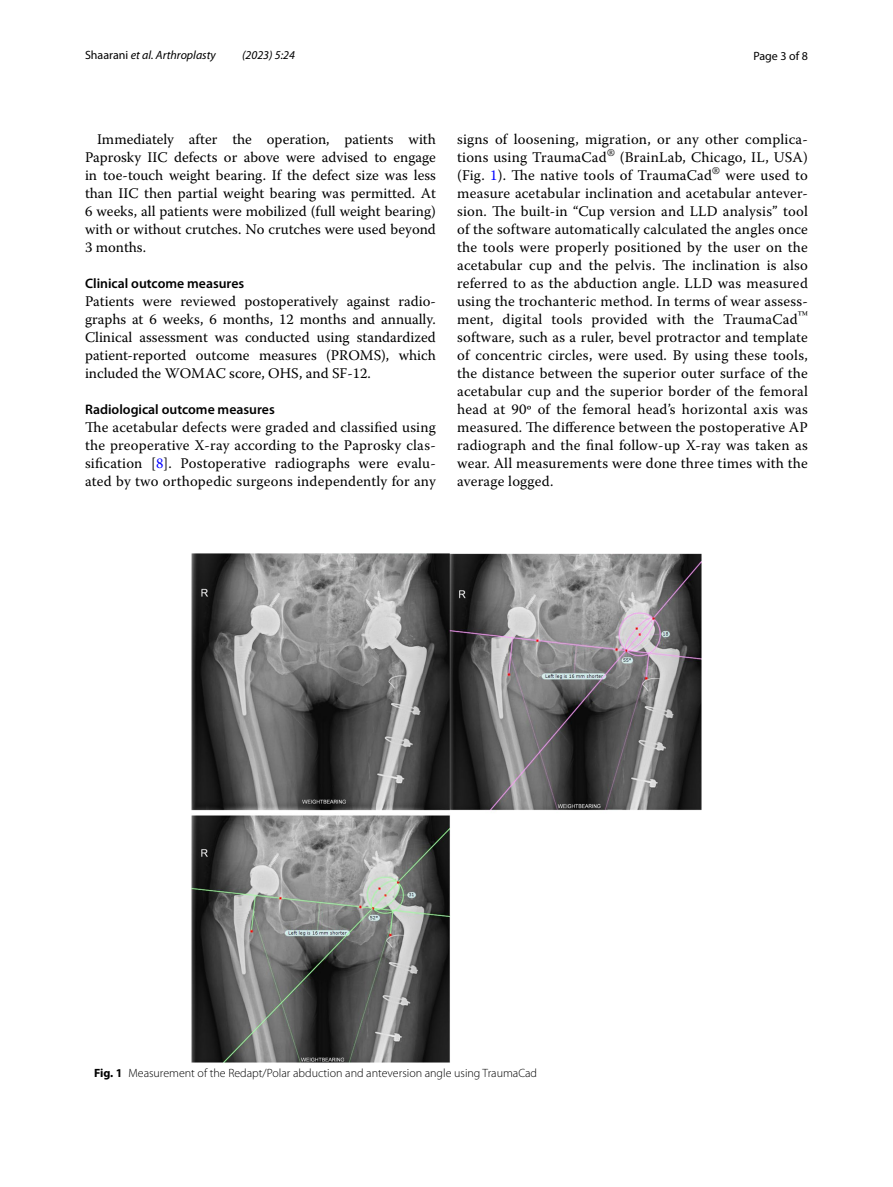
<style>
.page{position:relative;width:893px;height:1187px;background:#fff}
.page>*{position:absolute;margin:0;border:0;box-sizing:border-box;transform-origin:0 0}
.t1{font:14.7px/18px "Warnock Pro";letter-spacing:.01em;color:#000;text-align:justify}
.t2{font:600 13.8px "Myriad Pro";color:#000}
.t3{font:300 12px "Myriad Pro";color:#000}
.t4{font:italic 12px "Myriad Pro";color:#000}
.t5{font:12px "Myriad Pro";color:#000}
.s1{font-style:normal}
.s2{color:#00f}
.s3{font-weight:700}
</style>
<div class="page">
<img style="left:191px;top:553px;width:511px;height:509px">
<p class="t4" style="left:85px;top:48px;width:132px"><span class="s1">Shaarani</span> et al. Arthroplasty</p>
<p class="t4" style="left:242px;top:48px;width:54px">(2023) 5:24</p>
<p class="t5" style="left:753px;top:48px;width:56px">Page 3 of 8</p>
<p class="t1" style="left:85px;top:130px;width:352px;text-indent:12px">Immediately after the operation, patients with Paprosky IIC defects or above were advised to engage in toe-touch weight bearing. If the defect size was less than IIC then partial weight bearing was permitted. At 6 weeks, all patients were mobilized (full weight bearing) with or without crutches. No crutches were used beyond 3 months.</p>
<p class="t2" style="left:85px;top:274px;width:161px">Clinical outcome measures</p>
<p class="t1" style="left:85px;top:292px;width:352px">Patients were reviewed postoperatively against radio&shy;graphs at 6 weeks, 6 months, 12 months and annually.<br>Clinical assessment was conducted using standardized patient-reported outcome measures (PROMS), which included the WOMAC score, OHS, and SF-12.</p>
<p class="t2" style="left:85px;top:400px;width:191px">Radiological outcome measures</p>
<p class="t1" style="left:85px;top:418px;width:352px">The acetabular defects were graded and classified using the preoperative X-ray according to the Paprosky clas&shy;sification [<span class="s2">8</span>]. Postoperative radiographs were evalu&shy;ated by two orthopedic surgeons independently for any</p>
<p class="t1" style="left:457px;top:130px;width:352px">signs of loosening, migration, or any other complica&shy;tions using TraumaCad<sup>®</sup> (BrainLab, Chicago, IL, USA) (Fig. <span class="s2">1</span>). The native tools of TraumaCad<sup>®</sup> were used to measure acetabular inclination and acetabular antever&shy;sion. The built-in “Cup version and LLD analysis” tool of the software automatically calculated the angles once the tools were properly positioned by the user on the acetabular cup and the pelvis. The inclination is also referred to as the abduction angle. LLD was measured using the trochanteric method. In terms of wear assess&shy;ment, digital tools provided with the TraumaCad<sup>™ </sup>software, such as a ruler, bevel protractor and template of concentric circles, were used. By using these tools, the distance between the superior outer surface of the acetabular cup and the superior border of the femoral head at 90º of the femoral head’s horizontal axis was measured. The difference between the postoperative AP radiograph and the final follow-up X-ray was taken as wear. All measurements were done three times with the average logged.</p>
<p class="t3" style="left:94px;top:1066px;width:445px"><span class="s3">Fig. 1</span> Measurement of the Redapt/Polar abduction and anteversion angle using TraumaCad</p>
</div>
